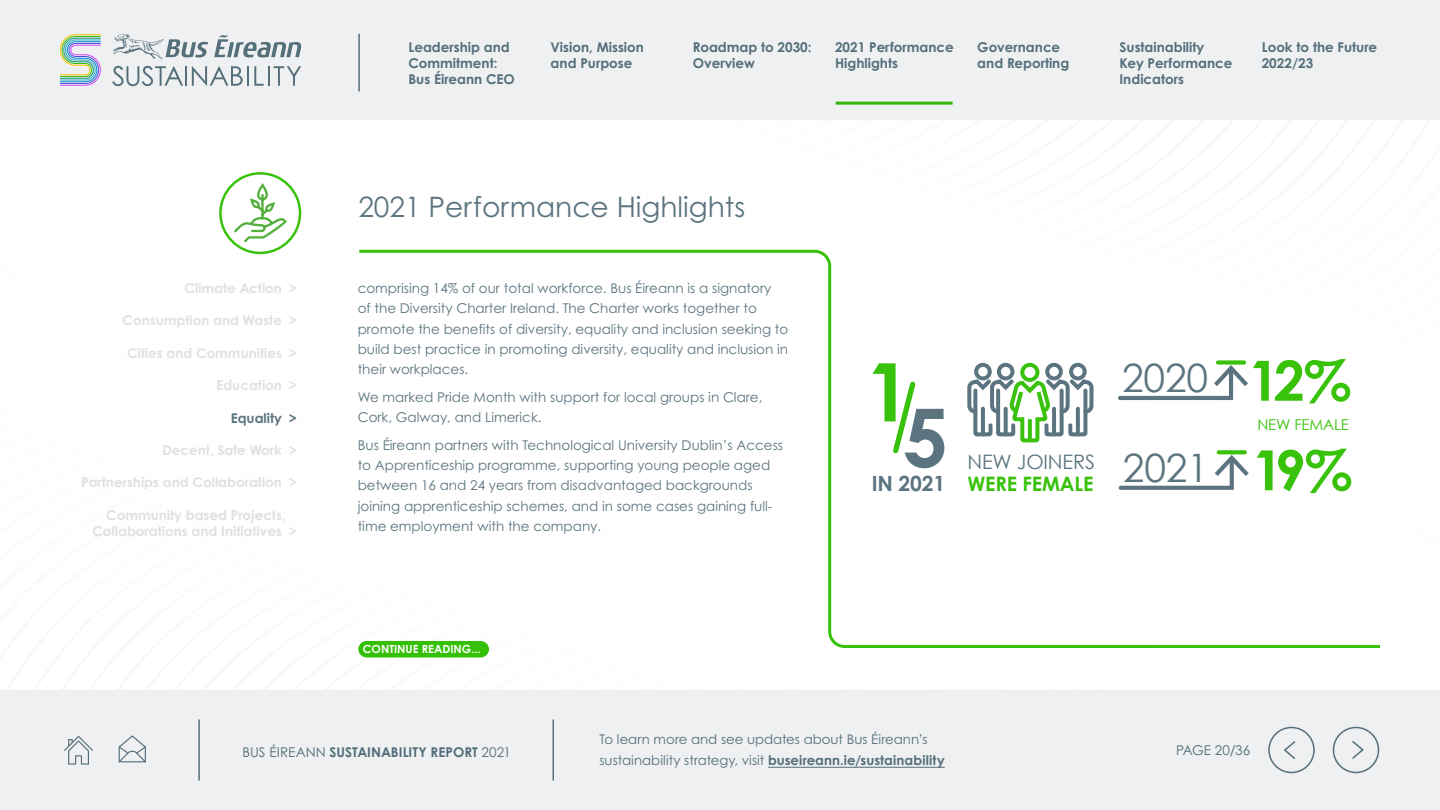
<style>
.page{position:relative;width:1440px;height:810px;background:#fff}
.page>*{position:absolute;margin:0;border:0;box-sizing:border-box;transform-origin:0 0}
.t1{font:700 80.93px "Century Gothic Pro";color:#30c000}
.t2{font:700 80.93px "Century Gothic Pro";color:#546e7a}
.t3{font:700 55.43px "Century Gothic Pro";color:#30c000}
.t4{font:39.08px "Century Gothic";letter-spacing:-.005em;color:#546e7a}
.t5{font:28.12px "Century Gothic Pro";color:#546e7a}
.t6{font:700 21px "Century Gothic Pro";letter-spacing:-.005em;color:#546e7a}
.t7{font:19.95px "Century Gothic";letter-spacing:-.005em;color:#546e7a}
.t8{font:700 19.95px "Century Gothic Pro";letter-spacing:-.005em;color:#30c000}
.t9{font:14.92px "Century Gothic";letter-spacing:-.005em;color:#30c000}
.t10{font:13.5px/20.2px "Century Gothic Pro";color:#546e7a}
.t11{font:700 13.5px/16.2px "Century Gothic Pro";color:#546e7a}
.t12{font:700 13.5px/16.2px "Century Gothic Pro";color:#dfe0e0;text-align:center}
.t13{font:13.27px/21px "Century Gothic Pro";color:#546e7a}
.t14{font:700 11.25px "Century Gothic Pro";color:#fff}
.s1{font-family:"Century Gothic Pro";font-weight:700;font-size:55.43px;color:#30c000}
.s2{font-weight:400}
.s3{font-weight:700}
</style>
<div class="page">
<svg style="left:219px;top:172px;width:1161px;height:486px"></svg>
<div style="left:0;top:690px;width:1440px;height:120px;background:#eef0f1"></div>
<div style="left:0;top:0;width:1440px;height:120px;background:#eef0f1"></div>
<svg style="left:113px;top:34px;width:95px;height:25px"></svg>
<svg style="left:214px;top:35px;width:87px;height:22px"></svg>
<svg style="left:112px;top:66px;width:71px;height:20px"></svg>
<hr style="left:185px;top:66px;width:2px;height:20px;background:#546e7a">
<svg style="left:192px;top:66px;width:51px;height:20px"></svg>
<hr style="left:247px;top:66px;width:2px;height:20px;background:#546e7a">
<svg style="left:254px;top:66px;width:10px;height:20px"></svg>
<hr style="left:268px;top:66px;width:2px;height:20px;background:#546e7a">
<svg style="left:274px;top:66px;width:27px;height:20px"></svg>
<svg style="left:60px;top:34px;width:41px;height:52px"></svg>
<hr style="left:358px;top:34px;width:2px;height:57px;background:#546e7a">
<hr style="left:198px;top:720px;width:2px;height:60px;background:#546e7a">
<svg style="left:64px;top:736px;width:29px;height:29px"></svg>
<svg style="left:118px;top:735px;width:28px;height:28px"></svg>
<hr style="left:768px;top:767px;width:177px;height:1px;background:#546e7a">
<hr style="left:553px;top:720px;width:1px;height:60px;background:#546e7a">
<svg style="left:1352px;top:741px;width:12px;height:18px"></svg>
<div style="left:1333px;top:727px;width:46px;height:46px;border:2px solid #546e7a;border-radius:50%"></div>
<svg style="left:1283px;top:741px;width:13px;height:18px"></svg>
<div style="left:1268px;top:727px;width:47px;height:46px;border:2px solid #546e7a;border-radius:50%"></div>
<p class="t11" style="left:408px;top:38px;width:108px">Leadership and<br>Commitment:<br>Bus Éireann CEO</p>
<p class="t11" style="left:551px;top:38px;width:95px">Vision, Mission and Purpose</p>
<p class="t11" style="left:693px;top:38px;width:120px">Roadmap to 2030:<br>Overview</p>
<p class="t11" style="left:835px;top:38px;width:120px">2021 Performance<br>Highlights</p>
<p class="t11" style="left:977px;top:38px;width:94px">Governance and Reporting</p>
<p class="t11" style="left:1120px;top:38px;width:114px">Sustainability<br>Key Performance<br>Indicators</p>
<p class="t11" style="left:1262px;top:38px;width:117px">Look to the Future<br>2022/23</p>
<p class="t12" style="left:185px;top:280px;width:114px">Climate Action &gt;</p>
<p class="t12" style="left:123px;top:312px;width:176px">Consumption and Waste &gt;</p>
<p class="t12" style="left:127px;top:345px;width:171px">Cities and Communities &gt;</p>
<p class="t12" style="left:216px;top:377px;width:82px">Education &gt;</p>
<p class="t11" style="left:231px;top:409px;width:68px">Equality &gt;</p>
<p class="t12" style="left:163px;top:442px;width:136px">Decent, Safe Work &gt;</p>
<p class="t12" style="left:81px;top:474px;width:217px">Partnerships and Collaboration &gt;</p>
<p class="t12" style="left:92px;top:507px;width:206px">Community based Projects,<br>Collaborations and Initiatives &gt;</p>
<h3 class="t5" style="left:358px;top:190px;width:389px">2021 Performance Highlights</h3>
<p class="t10" style="left:358px;top:278px;width:432px">comprising 14% of our total workforce. Bus Éireann is a signatory<br>of the Diversity Charter Ireland. The Charter works together to promote the benefits of diversity, equality and inclusion seeking to build best practice in promoting diversity, equality and inclusion in their workplaces.</p>
<p class="t10" style="left:358px;top:387px;width:406px">We marked Pride Month with support for local groups in Clare,<br>Cork, Galway, and Limerick.</p>
<p class="t10" style="left:358px;top:435px;width:427px">Bus Éireann partners with Technological University Dublin’s Access to Apprenticeship programme, supporting young people aged between 16 and 24 years from disadvantaged backgrounds joining apprenticeship schemes, and in some cases gaining full&shy;time employment with the company.</p>
<h1 class="t1" style="left:866px;top:342px;width:47px">1</h1>
<h1 class="t2" style="left:903px;top:387px;width:47px">5</h1>
<h3 class="t6" style="left:872px;top:470px;width:75px">IN 2021</h3>
<h3 class="t7" style="left:967px;top:449px;width:129px">NEW JOINERS</h3>
<h3 class="t8" style="left:967px;top:471px;width:128px">WERE FEMALE</h3>
<h3 class="t4" style="left:1122px;top:354px;width:87px">2020</h3>
<h2 class="t3" style="left:1248px;top:346px;width:105px">12%</h2>
<p class="t9" style="left:1257px;top:416px;width:93px">NEW FEMALE</p>
<h3 class="t4" style="left:1123px;top:444px;width:231px">2021 <span class="s1">19%</span></h3>
<p class="t14" style="left:363px;top:642px;width:119px">CONTINUE READING...</p>
<p class="t11" style="left:242px;top:744px;width:270px"><span class="s2">BUS ÉIREANN</span> SUSTAINABILITY REPORT <span class="s2">2021</span></p>
<p class="t13" style="left:600px;top:729px;width:347px">To learn more and see updates about Bus Éireann’s sustainability strategy, visit <span class="s3">buseireann.ie/sustainability</span></p>
<p class="t10" style="left:1176px;top:740px;width:76px">PAGE 20/36</p>
</div>
